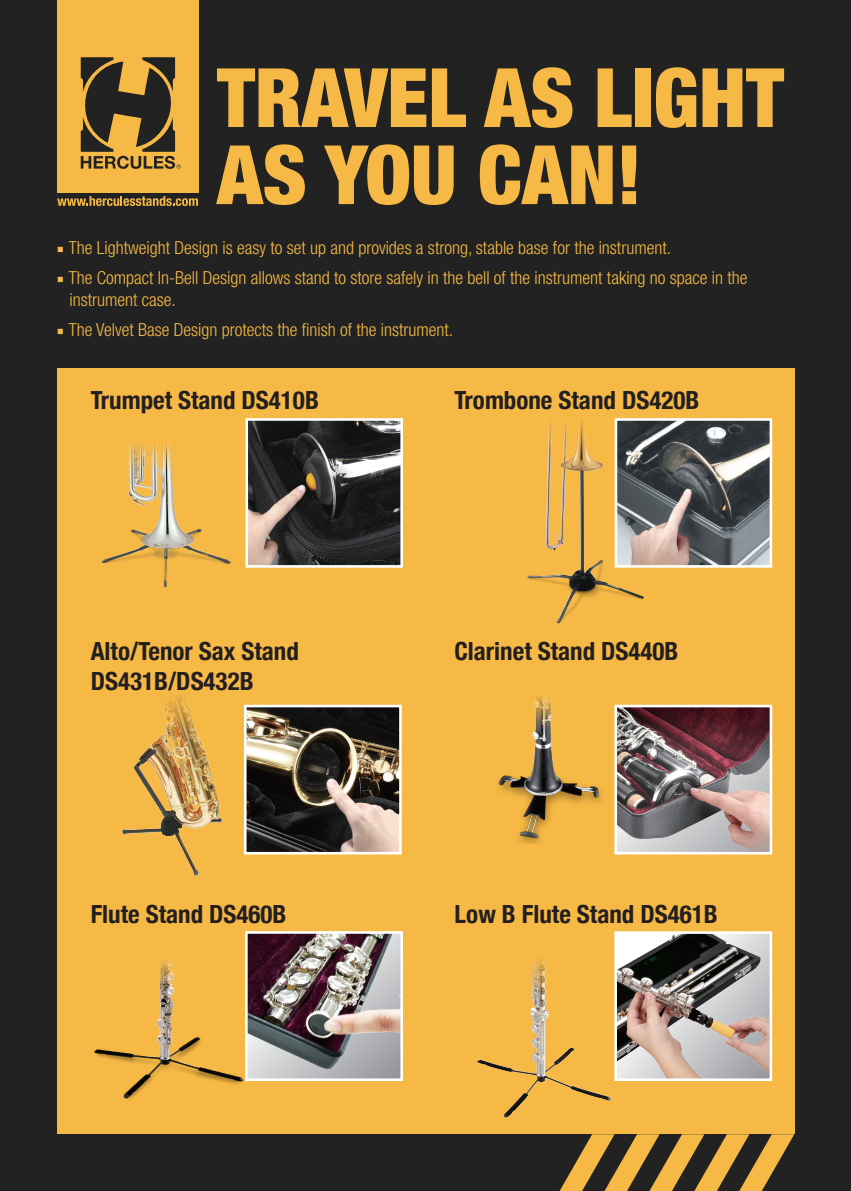
<style>
.page{position:relative;width:851px;height:1191px;background:#fff}
.page>*{position:absolute;margin:0;border:0;box-sizing:border-box;transform-origin:0 0}
.t1{font:900 condensed 82px "Helvetica Neue";color:#f6b945}
.t2{font:700 condensed 25px "Helvetica Neue";color:#231f20}
.t3{font:300 condensed 18px/21.6px "Helvetica Neue LT Std";color:#f6b945}
.s1{font-family:"Minion Pro";font-weight:400;font-stretch:normal}
</style>
<div class="page">
<div style="left:0;top:0;width:850px;height:1191px;background:#222"></div>
<svg style="left:559px;top:1134px;width:235px;height:57px"></svg>
<div style="left:57px;top:369px;width:737px;height:765px;background:#f6b945"></div>
<img style="left:527px;top:421px;width:123px;height:203px">
<img style="left:94px;top:961px;width:150px;height:138px">
<img style="left:101px;top:444px;width:130px;height:144px">
<img style="left:122px;top:696px;width:100px;height:180px">
<img style="left:498px;top:696px;width:105px;height:147px">
<img style="left:477px;top:959px;width:135px;height:159px">
<img style="left:249px;top:935px;width:150px;height:142px">
<div style="left:245px;top:931px;width:158px;height:150px;border:3px solid #fff"></div>
<img style="left:248px;top:708px;width:149px;height:142px">
<div style="left:244px;top:704px;width:157px;height:150px;border:3px solid #fff"></div>
<img style="left:618px;top:708px;width:150px;height:142px">
<div style="left:614px;top:704px;width:158px;height:150px;border:3px solid #fff"></div>
<img style="left:618px;top:935px;width:150px;height:142px">
<div style="left:614px;top:931px;width:158px;height:150px;border:3px solid #fff"></div>
<img style="left:249px;top:422px;width:150px;height:141px">
<div style="left:245px;top:418px;width:158px;height:149px;border:3px solid #fff"></div>
<img style="left:618px;top:422px;width:150px;height:141px">
<div style="left:614px;top:418px;width:158px;height:149px;border:3px solid #fff"></div>
<div style="left:57px;top:0;width:142px;height:192px;background:#f6b945"></div>
<svg style="left:80px;top:57px;width:101px;height:112px"></svg>
<svg style="left:57px;top:196px;width:141px;height:10px"></svg>
<p class="t1" style="left:217px;top:30px;width:568px">TRAVEL AS LIGHT</p>
<p class="t1" style="left:217px;top:107px;width:426px">AS YOU CAN!</p>
<p class="t3" style="left:57px;top:237px;width:615px"><span class="s1">■</span> The Lightweight Design is easy to set up and provides a strong, stable base for the instrument.</p>
<p class="t3" style="left:69px;top:267px;width:679px;text-indent:-13px"><span class="s1">■</span> The Compact In-Bell Design allows stand to store safely in the bell of the instrument taking no space in the instrument case.</p>
<p class="t3" style="left:57px;top:319px;width:398px"><span class="s1">■</span> The Velvet Base Design protects the finish of the instrument.</p>
<p class="t2" style="left:91px;top:379px;width:230px">Trumpet Stand DS410B</p>
<p class="t2" style="left:454px;top:379px;width:246px">Trombone Stand DS420B</p>
<p class="t2" style="left:91px;top:630px;width:210px">Alto/Tenor Sax Stand</p>
<p class="t2" style="left:91px;top:660px;width:164px">DS431B/DS432B</p>
<p class="t2" style="left:454px;top:630px;width:225px">Clarinet Stand DS440B</p>
<p class="t2" style="left:91px;top:893px;width:197px">Flute Stand DS460B</p>
<p class="t2" style="left:454px;top:893px;width:264px">Low B Flute Stand DS461B</p>
</div>
